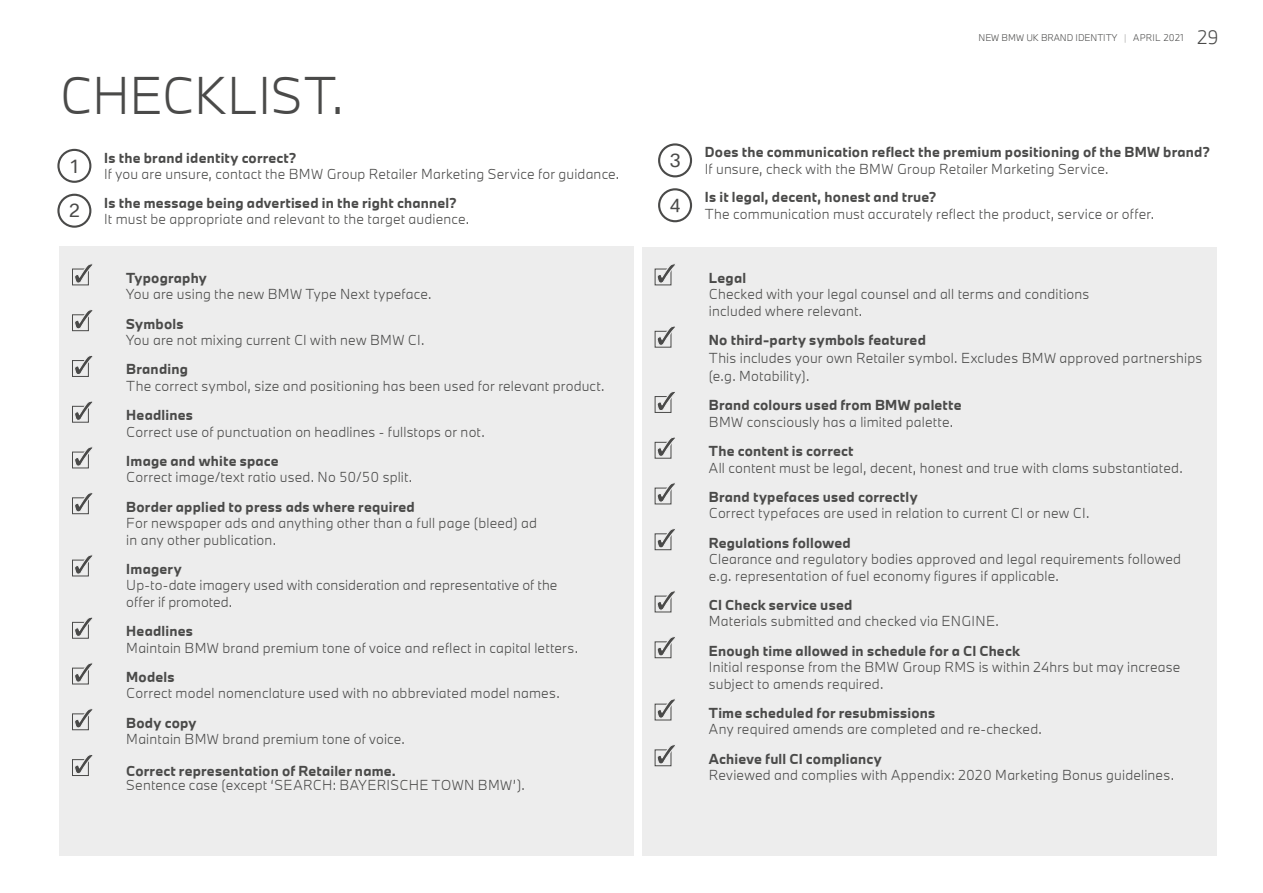
<style>
.page{position:relative;width:1263px;height:893px;background:#fff}
.page>*{position:absolute;margin:0;border:0;box-sizing:border-box;transform-origin:0 0}
.t1{font:300 49.5px "BMW Type Next Latin TT";color:#4a4a49}
.t2{font:18px "BMW Type Global Pro";color:#4a4a49}
.t3{font:300 13.5px/16.5px "BMW Type Next Latin TT";letter-spacing:.015em;color:#4a4a49}
.t4{font:700 13.5px "BMW Type Next Latin TT";letter-spacing:.015em;color:#4a4a49}
.t5{font:300 9px "BMW Type Next";color:#4a4a49}
.s1{color:#9d9d9c}
.s2{font-size:18px}
</style>
<div class="page">
<div style="left:60px;top:246px;width:574px;height:610px;background:#ededed"></div>
<div style="left:642px;top:247px;width:574px;height:609px;background:#ededed"></div>
<div style="left:72px;top:269px;width:17px;height:16px;border:1px solid #4a4a49"></div>
<svg style="left:73px;top:264px;width:20px;height:20px"></svg>
<div style="left:72px;top:315px;width:17px;height:16px;border:1px solid #4a4a49"></div>
<svg style="left:73px;top:310px;width:20px;height:20px"></svg>
<div style="left:72px;top:360px;width:17px;height:17px;border:1px solid #4a4a49"></div>
<svg style="left:73px;top:355px;width:20px;height:21px"></svg>
<div style="left:72px;top:406px;width:17px;height:16px;border:1px solid #4a4a49"></div>
<svg style="left:73px;top:401px;width:20px;height:21px"></svg>
<div style="left:72px;top:452px;width:17px;height:16px;border:1px solid #4a4a49"></div>
<svg style="left:73px;top:447px;width:20px;height:20px"></svg>
<div style="left:72px;top:498px;width:17px;height:16px;border:1px solid #4a4a49"></div>
<svg style="left:73px;top:493px;width:20px;height:20px"></svg>
<div style="left:72px;top:560px;width:17px;height:16px;border:1px solid #4a4a49"></div>
<svg style="left:73px;top:555px;width:20px;height:20px"></svg>
<div style="left:72px;top:622px;width:17px;height:16px;border:1px solid #4a4a49"></div>
<svg style="left:73px;top:617px;width:20px;height:21px"></svg>
<div style="left:72px;top:668px;width:17px;height:16px;border:1px solid #4a4a49"></div>
<svg style="left:73px;top:663px;width:20px;height:20px"></svg>
<div style="left:72px;top:714px;width:17px;height:16px;border:1px solid #4a4a49"></div>
<svg style="left:73px;top:709px;width:20px;height:20px"></svg>
<div style="left:72px;top:759px;width:17px;height:17px;border:1px solid #4a4a49"></div>
<svg style="left:73px;top:755px;width:20px;height:20px"></svg>
<svg style="left:656px;top:264px;width:19px;height:20px"></svg>
<svg style="left:656px;top:326px;width:19px;height:21px"></svg>
<div style="left:655px;top:396px;width:16px;height:17px;border:1px solid #4a4a49"></div>
<svg style="left:656px;top:391px;width:19px;height:21px"></svg>
<svg style="left:656px;top:437px;width:19px;height:21px"></svg>
<svg style="left:656px;top:483px;width:19px;height:20px"></svg>
<div style="left:655px;top:534px;width:16px;height:16px;border:1px solid #4a4a49"></div>
<svg style="left:656px;top:529px;width:19px;height:20px"></svg>
<svg style="left:656px;top:591px;width:19px;height:20px"></svg>
<div style="left:655px;top:642px;width:16px;height:16px;border:1px solid #4a4a49"></div>
<svg style="left:656px;top:637px;width:19px;height:20px"></svg>
<svg style="left:656px;top:699px;width:19px;height:20px"></svg>
<div style="left:655px;top:750px;width:16px;height:16px;border:1px solid #4a4a49"></div>
<svg style="left:656px;top:745px;width:19px;height:20px"></svg>
<div style="left:57px;top:149px;width:34px;height:34px;border:2px solid #4a4a49;border-radius:50%"></div>
<div style="left:57px;top:194px;width:34px;height:34px;border:2px solid #4a4a49;border-radius:50%"></div>
<div style="left:658px;top:143px;width:34px;height:34px;border:2px solid #4a4a49;border-radius:50%"></div>
<div style="left:658px;top:188px;width:34px;height:34px;border:2px solid #4a4a49;border-radius:50%"></div>
<h1 class="t1" style="left:60px;top:61px;width:286px">CHECKLIST.</h1>
<p class="t4" style="left:104px;top:148px;width:194px">Is the brand identity correct?</p>
<p class="t3" style="left:104px;top:166px;width:517px">If you are unsure, contact the BMW Group Retailer Marketing Service for guidance.</p>
<p class="t4" style="left:104px;top:193px;width:354px">Is the message being advertised in the right channel?</p>
<p class="t3" style="left:104px;top:211px;width:366px">It must be appropriate and relevant to the target audience.</p>
<h2 class="t2" style="left:69px;top:153px;width:12px">1</h2>
<h2 class="t2" style="left:69px;top:198px;width:12px">2</h2>
<p class="t4" style="left:126px;top:268px;width:82px">Typography</p>
<p class="t3" style="left:126px;top:286px;width:307px">You are using the new BMW Type Next typeface.</p>
<p class="t4" style="left:126px;top:314px;width:59px">Symbols</p>
<p class="t3" style="left:126px;top:332px;width:300px">You are not mixing current CI with new BMW CI.</p>
<p class="t4" style="left:126px;top:360px;width:63px">Branding</p>
<p class="t3" style="left:126px;top:377px;width:480px">The correct symbol, size and positioning has been used for relevant product.</p>
<p class="t4" style="left:126px;top:406px;width:68px">Headlines</p>
<p class="t3" style="left:126px;top:423px;width:360px">Correct use of punctuation on headlines - fullstops or not.</p>
<p class="t4" style="left:126px;top:452px;width:154px">Image and white space</p>
<p class="t3" style="left:126px;top:469px;width:287px">Correct image/text ratio used. No 50/50 split.</p>
<p class="t4" style="left:126px;top:497px;width:290px">Border applied to press ads where required</p>
<p class="t3" style="left:126px;top:515px;width:412px">For newspaper ads and anything other than a full page (bleed) ad in any other publication.</p>
<p class="t4" style="left:126px;top:560px;width:57px">Imagery</p>
<p class="t3" style="left:126px;top:577px;width:433px">Up-to-date imagery used with consideration and representative of the offer if promoted.</p>
<p class="t4" style="left:126px;top:622px;width:68px">Headlines</p>
<p class="t3" style="left:126px;top:639px;width:453px">Maintain BMW brand premium tone of voice and reflect in capital letters.</p>
<p class="t4" style="left:126px;top:668px;width:50px">Models</p>
<p class="t3" style="left:126px;top:685px;width:435px">Correct model nomenclature used with no abbreviated model names.</p>
<p class="t4" style="left:126px;top:713px;width:72px">Body copy</p>
<p class="t3" style="left:126px;top:731px;width:280px">Maintain BMW brand premium tone of voice.</p>
<p class="t4" style="left:126px;top:761px;width:271px">Correct representation of Retailer name.</p>
<p class="t3" style="left:126px;top:776px;width:400px">Sentence case (except ‘SEARCH: BAYERISCHE TOWN BMW’).</p>
<p class="t5" style="left:979px;top:32px;width:242px">NEW BMW UK BRAND IDENTITY <span class="s1">|</span> APRIL 2021 <span class="s2">29</span></p>
<h2 class="t2" style="left:670px;top:147px;width:12px">3</h2>
<h2 class="t2" style="left:670px;top:192px;width:12px">4</h2>
<p class="t4" style="left:705px;top:143px;width:507px">Does the communication reflect the premium positioning of the BMW brand?</p>
<p class="t3" style="left:705px;top:160px;width:405px">If unsure, check with the BMW Group Retailer Marketing Service.</p>
<p class="t4" style="left:705px;top:188px;width:233px">Is it legal, decent, honest and true?</p>
<p class="t3" style="left:705px;top:205px;width:451px">The communication must accurately reflect the product, service or offer.</p>
<p class="t4" style="left:709px;top:268px;width:39px">Legal</p>
<p class="t3" style="left:709px;top:286px;width:382px">Checked with your legal counsel and all terms and conditions included where relevant.</p>
<p class="t4" style="left:709px;top:331px;width:219px">No third-party symbols featured</p>
<p class="t3" style="left:709px;top:349px;width:495px;line-height:18px">This includes your own Retailer symbol. Excludes BMW approved partnerships (e.g. Motability).</p>
<p class="t4" style="left:709px;top:396px;width:254px">Brand colours used from BMW palette</p>
<p class="t3" style="left:709px;top:413px;width:246px">BMW consciously has a limited palette.</p>
<p class="t4" style="left:709px;top:442px;width:146px">The content is correct</p>
<p class="t3" style="left:709px;top:459px;width:475px">All content must be legal, decent, honest and true with clams substantiated.</p>
<p class="t4" style="left:709px;top:488px;width:210px">Brand typefaces used correctly</p>
<p class="t3" style="left:709px;top:505px;width:382px">Correct typefaces are used in relation to current CI or new CI.</p>
<p class="t4" style="left:709px;top:533px;width:143px">Regulations followed</p>
<p class="t3" style="left:709px;top:551px;width:474px">Clearance and regulatory bodies approved and legal requirements followed e.g. representation of fuel economy figures if applicable.</p>
<p class="t4" style="left:709px;top:596px;width:145px">CI Check service used</p>
<p class="t3" style="left:709px;top:613px;width:291px">Materials submitted and checked via ENGINE.</p>
<p class="t4" style="left:709px;top:641px;width:313px">Enough time allowed in schedule for a CI Check</p>
<p class="t3" style="left:709px;top:659px;width:473px">Initial response from the BMW Group RMS is within 24hrs but may increase subject to amends required.</p>
<p class="t4" style="left:709px;top:704px;width:228px">Time scheduled for resubmissions</p>
<p class="t3" style="left:709px;top:721px;width:335px">Any required amends are completed and re-checked.</p>
<p class="t4" style="left:709px;top:749px;width:174px">Achieve full CI compliancy</p>
<p class="t3" style="left:709px;top:767px;width:467px">Reviewed and complies with Appendix: 2020 Marketing Bonus guidelines.</p>
</div>
